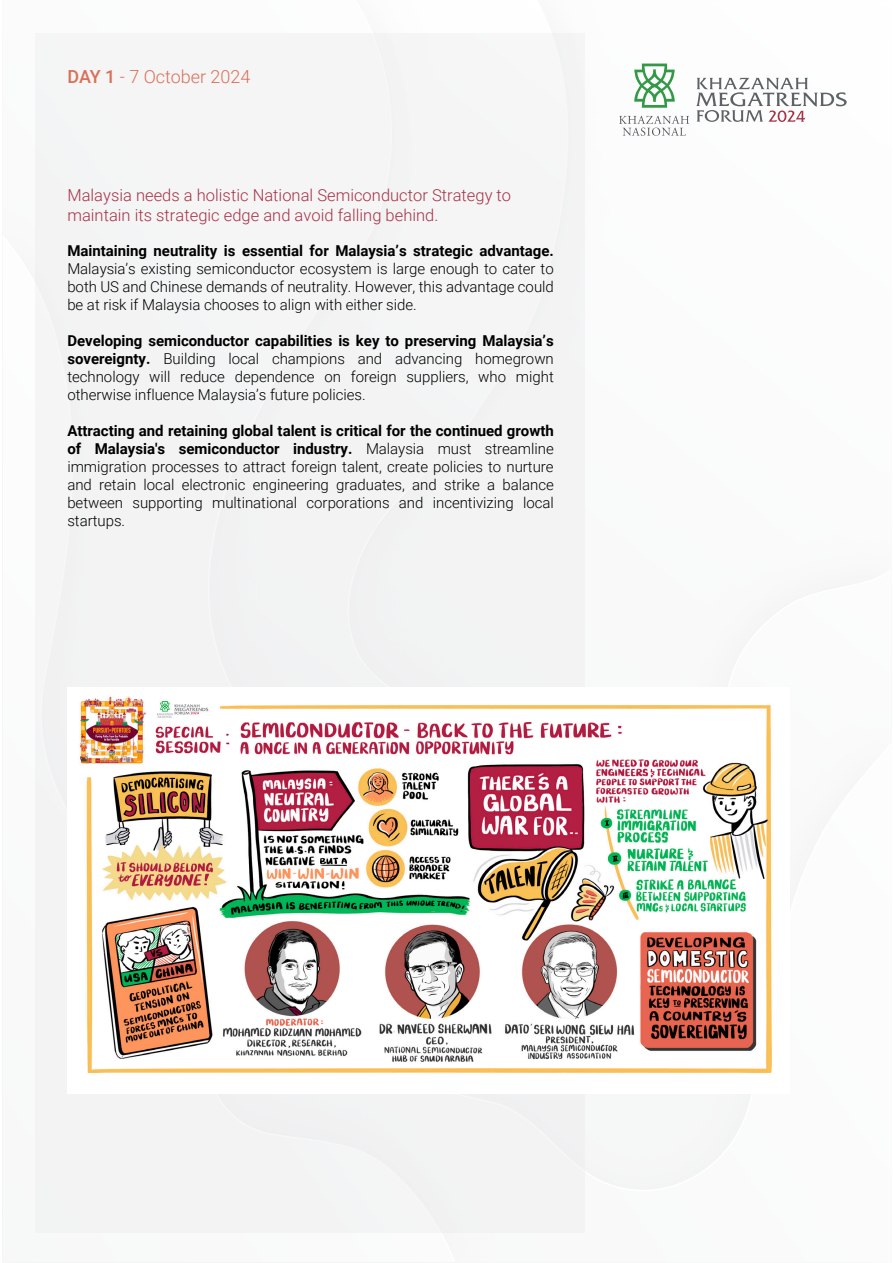
<style>
.page{position:relative;width:893px;height:1263px;background:#fff}
.page>*{position:absolute;margin:0;border:0;box-sizing:border-box;transform-origin:0 0}
.t1{font:300 18px "Roboto";color:#d97059}
.t2{font:300 16.5px/19.8px "Roboto";color:#a63247}
.t3{font:300 15px/18px "Roboto";color:#000;text-align:justify}
.t4{font:700 15px "Roboto";color:#000}
.s1{font-weight:500}
.s2{font-weight:700}
</style>
<div class="page">
<svg style="left:696px;top:78px;width:151px;height:44px"></svg>
<svg style="left:634px;top:64px;width:41px;height:44px"></svg>
<svg style="left:619px;top:116px;width:70px;height:20px"></svg>
<div style="left:35px;top:34px;width:550px;height:1199px;background:#f1f1f2"></div>
<img style="left:67px;top:687px;width:705px;height:406px">
<p class="t1" style="left:67px;top:64px;width:185px"><span class="s1">DAY 1</span> - 7 October 2024</p>
<p class="t2" style="left:67px;top:185px;width:445px">Malaysia needs a holistic National Semiconductor Strategy to maintain its strategic edge and avoid falling behind.</p>
<p class="t4" style="left:67px;top:240px;width:488px">Maintaining neutrality is essential for Malaysia’s strategic advantage.</p>
<p class="t3" style="left:67px;top:259px;width:488px">Malaysia’s existing semiconductor ecosystem is large enough to cater to both US and Chinese demands of neutrality. However, this advantage could be at risk if Malaysia chooses to align with either side.</p>
<p class="t3" style="left:67px;top:331px;width:488px"><span class="s2">Developing semiconductor capabilities is key to preserving Malaysia’s sovereignty.</span> Building local champions and advancing homegrown technology will reduce dependence on foreign suppliers, who might otherwise influence Malaysia’s future policies.</p>
<p class="t3" style="left:67px;top:421px;width:488px"><span class="s2">Attracting and retaining global talent is critical for the continued growth of Malaysia's semiconductor industry.</span> Malaysia must streamline immigration processes to attract foreign talent, create policies to nurture and retain local electronic engineering graduates, and strike a balance between supporting multinational corporations and incentivizing local startups.</p>
</div>
